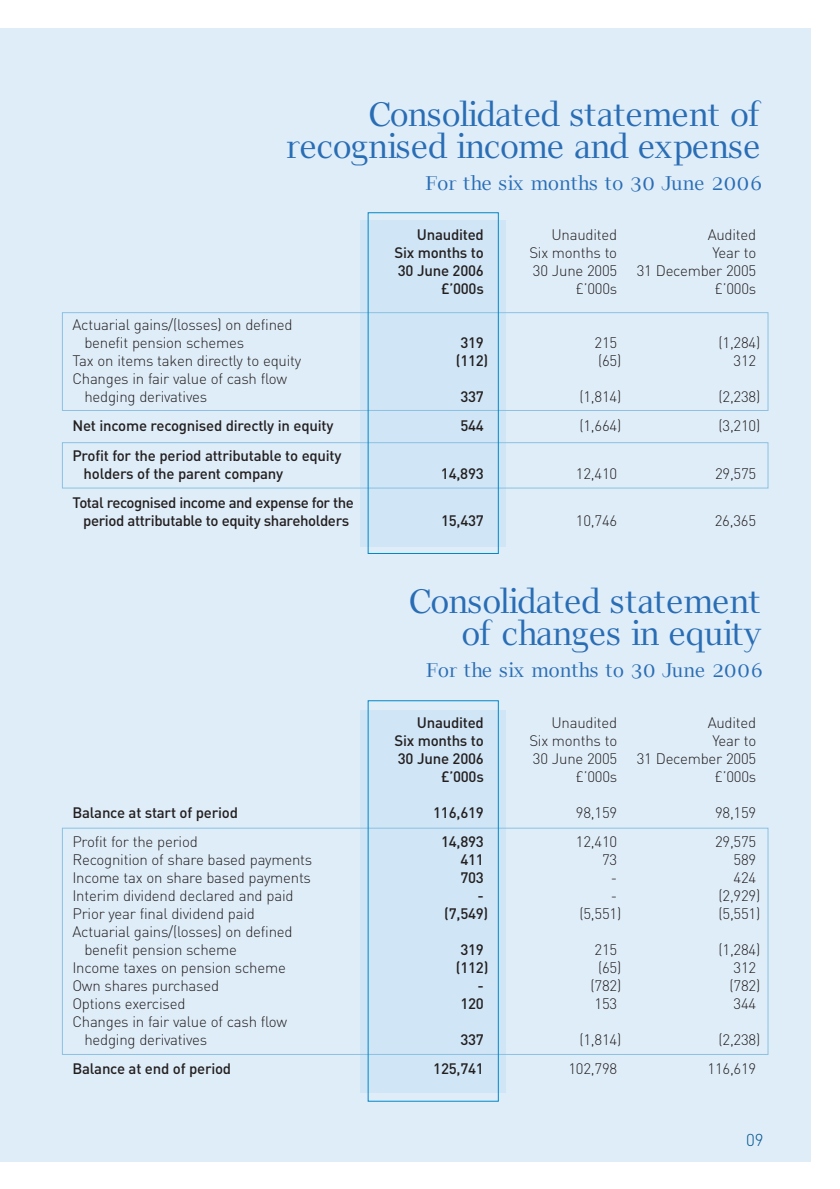
<style>
.page{position:relative;width:840px;height:1189px;background:#fff}
.page>*{position:absolute;margin:0;border:0;box-sizing:border-box;transform-origin:0 0}
.t1{font:34px/32px "Interviewer Regularly";letter-spacing:-.035em;color:#296db5;text-align:right}
.t2{font:20px "Interviewer Regularly";letter-spacing:-.015em;color:#296db5}
.t3{font:300 17px "DIN";color:#00538e}
.t4{font:300 15px/18px "DIN";letter-spacing:-.015em;color:#231f20}
.t5{font:500 15px/18px "DIN";letter-spacing:-.015em;color:#231f20}
</style>
<div class="page">
<div style="left:0;top:28px;width:810px;height:1133px;background:#dfedf8"></div>
<div style="left:359px;top:709px;width:146px;height:383px;background:#d0e5f5"></div>
<div style="left:359px;top:220px;width:146px;height:326px;background:#d0e5f5"></div>
<svg style="left:62px;top:312px;width:706px;height:177px"></svg>
<svg style="left:367px;top:212px;width:132px;height:890px"></svg>
<h1 class="t1" style="left:286px;top:100px;width:476px">Consolidated statement of recognised income and expense</h1>
<h2 class="t2" style="left:425px;top:174px;width:338px">For the six months to 30 June 2006</h2>
<p class="t4" style="left:84px;top:317px;width:209px;text-indent:-12px">Actuarial gains/(losses) on defined benefit pension schemes</p>
<p class="t5" style="left:416px;top:227px;width:68px">Unaudited</p>
<p class="t4" style="left:551px;top:227px;width:67px">Unaudited</p>
<p class="t4" style="left:707px;top:227px;width:50px">Audited</p>
<p class="t5" style="left:394px;top:245px;width:91px">Six months to</p>
<p class="t4" style="left:529px;top:245px;width:89px">Six months to</p>
<p class="t4" style="left:712px;top:245px;width:45px">Year to</p>
<p class="t5" style="left:397px;top:263px;width:87px">30 June 2006</p>
<p class="t4" style="left:532px;top:263px;width:86px">30 June 2005</p>
<p class="t4" style="left:636px;top:263px;width:121px">31 December 2005</p>
<p class="t5" style="left:441px;top:281px;width:44px">£’000s</p>
<p class="t4" style="left:575px;top:281px;width:43px">£’000s</p>
<p class="t4" style="left:714px;top:281px;width:43px">£’000s</p>
<p class="t5" style="left:460px;top:335px;width:25px">319</p>
<p class="t4" style="left:594px;top:335px;width:24px">215</p>
<p class="t4" style="left:718px;top:335px;width:43px">(1,284)</p>
<p class="t4" style="left:72px;top:353px;width:230px">Tax on items taken directly to equity</p>
<p class="t5" style="left:455px;top:353px;width:34px">(112)</p>
<p class="t4" style="left:597px;top:353px;width:25px">(65)</p>
<p class="t4" style="left:733px;top:353px;width:24px">312</p>
<p class="t4" style="left:84px;top:371px;width:204px;text-indent:-12px">Changes in fair value of cash flow hedging derivatives</p>
<p class="t5" style="left:460px;top:389px;width:25px">337</p>
<p class="t4" style="left:579px;top:389px;width:43px">(1,814)</p>
<p class="t4" style="left:718px;top:389px;width:43px">(2,238)</p>
<p class="t5" style="left:72px;top:418px;width:262px">Net income recognised directly in equity</p>
<p class="t5" style="left:460px;top:418px;width:25px">544</p>
<p class="t4" style="left:579px;top:419px;width:43px">(1,664)</p>
<p class="t4" style="left:718px;top:419px;width:43px">(3,210)</p>
<p class="t5" style="left:84px;top:448px;width:259px;text-indent:-11px">Profit for the period attributable to equity holders of the parent company</p>
<p class="t5" style="left:440px;top:466px;width:44px">14,893</p>
<p class="t4" style="left:575px;top:466px;width:43px">12,410</p>
<p class="t4" style="left:714px;top:466px;width:43px">29,575</p>
<p class="t5" style="left:72px;top:495px;width:283px;text-align:center">Total recognised income and expense for the period attributable to equity shareholders</p>
<p class="t5" style="left:441px;top:513px;width:44px">15,437</p>
<p class="t4" style="left:575px;top:513px;width:43px">10,746</p>
<p class="t4" style="left:714px;top:513px;width:43px">26,365</p>
<h1 class="t1" style="left:409px;top:588px;width:354px">Consolidated statement of changes in equity</h1>
<h2 class="t2" style="left:425px;top:661px;width:338px">For the six months to 30 June 2006</h2>
<p class="t5" style="left:416px;top:715px;width:68px">Unaudited</p>
<p class="t4" style="left:551px;top:715px;width:67px">Unaudited</p>
<p class="t4" style="left:707px;top:715px;width:50px">Audited</p>
<p class="t5" style="left:394px;top:733px;width:91px">Six months to</p>
<p class="t4" style="left:529px;top:733px;width:89px">Six months to</p>
<p class="t4" style="left:712px;top:733px;width:45px">Year to</p>
<p class="t5" style="left:397px;top:751px;width:87px">30 June 2006</p>
<p class="t4" style="left:532px;top:751px;width:86px">30 June 2005</p>
<p class="t4" style="left:636px;top:751px;width:121px">31 December 2005</p>
<p class="t5" style="left:441px;top:769px;width:44px">£’000s</p>
<p class="t4" style="left:575px;top:769px;width:43px">£’000s</p>
<p class="t4" style="left:714px;top:769px;width:43px">£’000s</p>
<p class="t5" style="left:72px;top:805px;width:167px">Balance at start of period</p>
<p class="t5" style="left:433px;top:805px;width:52px">116,619</p>
<p class="t4" style="left:575px;top:805px;width:43px">98,159</p>
<p class="t4" style="left:714px;top:805px;width:43px">98,159</p>
<p class="t4" style="left:72px;top:834px;width:127px">Profit for the period</p>
<p class="t5" style="left:441px;top:834px;width:44px">14,893</p>
<p class="t4" style="left:575px;top:834px;width:43px">12,410</p>
<p class="t4" style="left:714px;top:834px;width:43px">29,575</p>
<p class="t4" style="left:72px;top:852px;width:241px">Recognition of share based payments</p>
<p class="t5" style="left:460px;top:852px;width:25px">411</p>
<p class="t4" style="left:601px;top:852px;width:17px">73</p>
<p class="t4" style="left:733px;top:852px;width:24px">589</p>
<p class="t4" style="left:72px;top:870px;width:240px">Income tax on share based payments</p>
<p class="t5" style="left:460px;top:870px;width:25px">703</p>
<p class="t4" style="left:610px;top:870px;width:8px">-</p>
<p class="t4" style="left:733px;top:870px;width:24px">424</p>
<p class="t4" style="left:72px;top:888px;width:222px">Interim dividend declared and paid</p>
<p class="t5" style="left:477px;top:888px;width:8px">-</p>
<p class="t4" style="left:610px;top:888px;width:8px">-</p>
<p class="t4" style="left:718px;top:888px;width:43px">(2,929)</p>
<p class="t4" style="left:72px;top:906px;width:184px">Prior year final dividend paid</p>
<p class="t5" style="left:444px;top:906px;width:46px">(7,549)</p>
<p class="t4" style="left:579px;top:906px;width:43px">(5,551)</p>
<p class="t4" style="left:718px;top:906px;width:43px">(5,551)</p>
<p class="t4" style="left:84px;top:924px;width:209px;text-indent:-12px">Actuarial gains/(losses) on defined benefit pension scheme</p>
<p class="t5" style="left:460px;top:942px;width:25px">319</p>
<p class="t4" style="left:594px;top:942px;width:24px">215</p>
<p class="t4" style="left:718px;top:942px;width:43px">(1,284)</p>
<p class="t4" style="left:72px;top:960px;width:215px">Income taxes on pension scheme</p>
<p class="t5" style="left:455px;top:960px;width:34px">(112)</p>
<p class="t4" style="left:597px;top:960px;width:25px">(65)</p>
<p class="t4" style="left:733px;top:960px;width:24px">312</p>
<p class="t4" style="left:72px;top:978px;width:148px">Own shares purchased</p>
<p class="t5" style="left:477px;top:978px;width:8px">-</p>
<p class="t4" style="left:590px;top:978px;width:32px">(782)</p>
<p class="t4" style="left:729px;top:978px;width:32px">(782)</p>
<p class="t4" style="left:72px;top:996px;width:114px">Options exercised</p>
<p class="t5" style="left:460px;top:996px;width:25px">120</p>
<p class="t4" style="left:594px;top:996px;width:24px">153</p>
<p class="t4" style="left:733px;top:996px;width:24px">344</p>
<p class="t4" style="left:84px;top:1014px;width:204px;text-indent:-12px">Changes in fair value of cash flow hedging derivatives</p>
<p class="t5" style="left:460px;top:1032px;width:25px">337</p>
<p class="t4" style="left:579px;top:1032px;width:43px">(1,814)</p>
<p class="t4" style="left:718px;top:1032px;width:43px">(2,238)</p>
<p class="t5" style="left:72px;top:1061px;width:160px">Balance at end of period</p>
<p class="t5" style="left:433px;top:1061px;width:52px">125,741</p>
<p class="t4" style="left:568px;top:1061px;width:50px">102,798</p>
<p class="t4" style="left:707px;top:1061px;width:50px">116,619</p>
<p class="t3" style="left:745px;top:1133px;width:19px">09</p>
</div>
